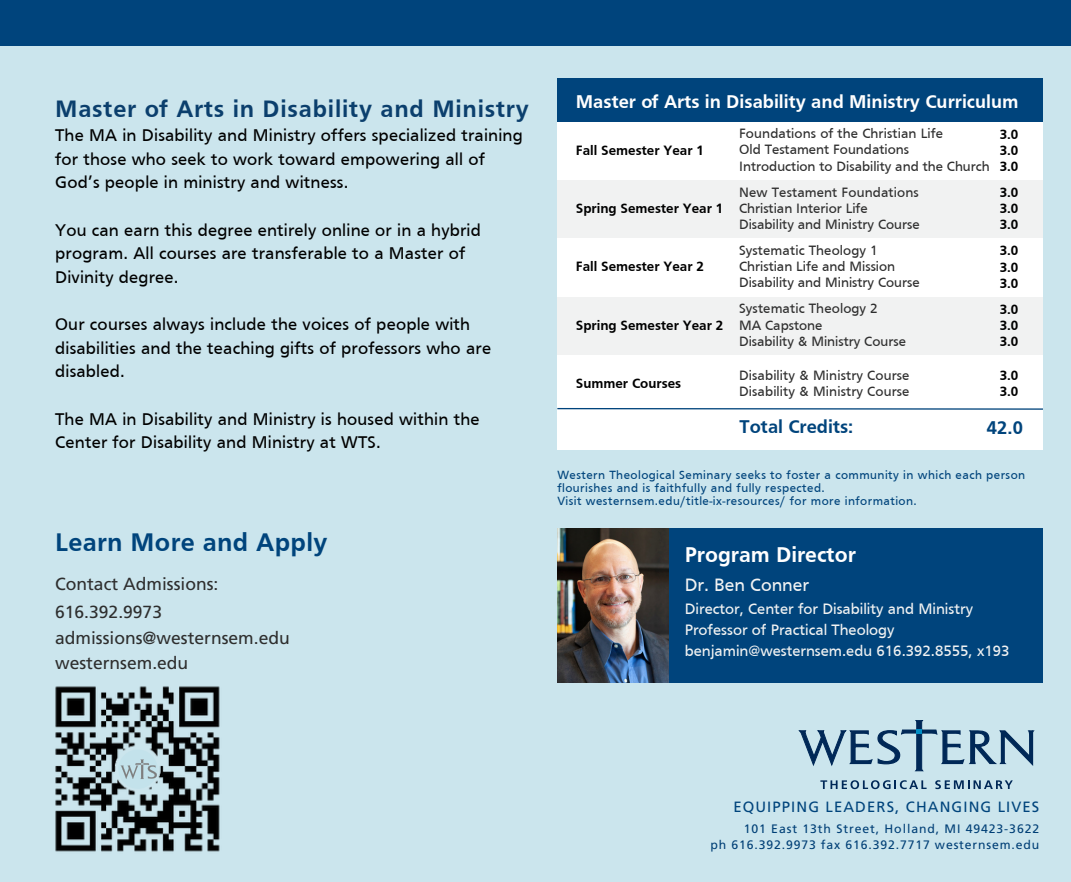
<style>
.page{position:relative;width:1071px;height:882px;background:#cbe5ed}
.page>*{position:absolute;margin:0;border:0;box-sizing:border-box;transform-origin:0 0}
.t1{font:700 26.25px "Frutiger";letter-spacing:.01em;color:#00447c}
.t2{font:700 24.5px "Frutiger";letter-spacing:.03em;color:#0b3f6d}
.t3{font:700 22.05px "Frutiger";color:#fff}
.t4{font:700 19.07px "Frutiger";color:#fff}
.t5{font:700 19.07px "Frutiger";color:#00447c}
.t6{font:18.55px "Frutiger";color:#f1f2f2}
.t7{font:17.5px/23.6px "Frutiger";letter-spacing:.015em;color:#000}
.t8{font:17.5px/27.7px "Frutiger LT Std";color:#2e2e2e}
.t9{font:15.58px/20.8px "Frutiger";color:#f1f2f2}
.t10{font:14.88px "Frutiger LT Std";letter-spacing:.075em;color:#00447c}
.t11{font:14px "Frutiger";color:#2e2e2e}
.t12{font:700 14px "Frutiger";color:#000}
.t13{font:12.25px/13.3px "Frutiger";letter-spacing:.04em;color:#00447c}
.t14{font:12.25px "Frutiger LT Std";letter-spacing:.07em;color:#003f76}
</style>
<div class="page">
<div style="left:0;top:0;width:1071px;height:46px;background:#00447c"></div>
<div style="left:557px;top:529px;width:486px;height:154px;background:#00447c"></div>
<img style="left:557px;top:529px;width:111px;height:153px">
<div style="left:557px;top:78px;width:486px;height:44px;background:#00447c"></div>
<div style="left:557px;top:122px;width:486px;height:63px;background:#fff"></div>
<div style="left:557px;top:180px;width:486px;height:63px;background:#f1f2f2"></div>
<div style="left:557px;top:238px;width:486px;height:67px;background:#fff"></div>
<div style="left:557px;top:297px;width:486px;height:65px;background:#f1f2f2"></div>
<div style="left:557px;top:355px;width:486px;height:95px;background:#fff"></div>
<hr style="left:557px;top:408px;width:486px;height:2px;background:#00447c">
<svg style="left:798px;top:720px;width:237px;height:52px"></svg>
<svg style="left:820px;top:780px;width:107px;height:9px"></svg>
<svg style="left:935px;top:780px;width:78px;height:9px"></svg>
<img style="left:55px;top:686px;width:165px;height:166px">
<div style="left:118px;top:750px;width:40px;height:39px;background:#c3e2eb;border-radius:50%"></div>
<img style="left:121px;top:759px;width:35px;height:21px">
<p class="t2" style="left:55px;top:99px;width:475px">Master of Arts in Disability and Ministry</p>
<p class="t7" style="left:55px;top:125px;width:469px">The MA in Disability and Ministry offers specialized training for those who seek to work toward empowering all of<br>God’s people in ministry and witness.</p>
<p class="t7" style="left:55px;top:219px;width:427px">You can earn this degree entirely online or in a hybrid program. All courses are transferable to a Master of</p>
<p class="t7" style="left:55px;top:267px;width:125px">Divinity degree.</p>
<p class="t7" style="left:55px;top:314px;width:417px">Our courses always include the voices of people with</p>
<p class="t7" style="left:55px;top:338px;width:438px">disabilities and the teaching gifts of professors who are disabled.</p>
<p class="t7" style="left:55px;top:408px;width:426px">The MA in Disability and Ministry is housed within the</p>
<p class="t7" style="left:55px;top:432px;width:327px">Center for Disability and Ministry at WTS.</p>
<p class="t1" style="left:55px;top:532px;width:274px">Learn More and Apply</p>
<p class="t8" style="left:55px;top:572px;width:165px">Contact Admissions:<br>616.392.9973</p>
<p class="t8" style="left:55px;top:626px;width:236px">admissions@westernsem.edu</p>
<p class="t8" style="left:55px;top:651px;width:135px">westernsem.edu</p>
<p class="t4" style="left:576px;top:94px;width:444px">Master of Arts in Disability and Ministry Curriculum</p>
<p class="t12" style="left:576px;top:145px;width:130px">Fall Semester Year 1</p>
<p class="t11" style="left:739px;top:128px;width:206px">Foundations of the Christian Life</p>
<p class="t11" style="left:739px;top:144px;width:171px">Old Testament Foundations</p>
<p class="t11" style="left:739px;top:160px;width:252px">Introduction to Disability and the Church</p>
<p class="t12" style="left:1000px;top:129px;width:20px">3.0</p>
<p class="t12" style="left:1000px;top:145px;width:20px">3.0</p>
<p class="t12" style="left:1000px;top:161px;width:20px">3.0</p>
<p class="t12" style="left:1000px;top:187px;width:20px">3.0</p>
<p class="t12" style="left:1000px;top:203px;width:20px">3.0</p>
<p class="t12" style="left:1000px;top:219px;width:20px">3.0</p>
<p class="t12" style="left:1000px;top:245px;width:20px">3.0</p>
<p class="t12" style="left:1000px;top:261px;width:20px">3.0</p>
<p class="t12" style="left:1000px;top:278px;width:20px">3.0</p>
<p class="t12" style="left:1000px;top:303px;width:20px">3.0</p>
<p class="t12" style="left:1000px;top:320px;width:20px">3.0</p>
<p class="t12" style="left:1000px;top:336px;width:20px">3.0</p>
<p class="t12" style="left:1000px;top:370px;width:20px">3.0</p>
<p class="t12" style="left:1000px;top:386px;width:20px">3.0</p>
<p class="t11" style="left:739px;top:186px;width:181px">New Testament Foundations</p>
<p class="t11" style="left:739px;top:203px;width:130px">Christian Interior Life</p>
<p class="t11" style="left:739px;top:219px;width:182px">Disability and Ministry Course</p>
<p class="t12" style="left:576px;top:203px;width:149px">Spring Semester Year 1</p>
<p class="t11" style="left:739px;top:245px;width:140px">Systematic Theology 1</p>
<p class="t11" style="left:739px;top:261px;width:158px">Christian Life and Mission</p>
<p class="t11" style="left:739px;top:277px;width:182px">Disability and Ministry Course</p>
<p class="t12" style="left:576px;top:261px;width:130px">Fall Semester Year 2</p>
<p class="t11" style="left:739px;top:303px;width:140px">Systematic Theology 2</p>
<p class="t11" style="left:739px;top:319px;width:85px">MA Capstone</p>
<p class="t11" style="left:739px;top:336px;width:168px">Disability &amp; Ministry Course</p>
<p class="t12" style="left:576px;top:320px;width:149px">Spring Semester Year 2</p>
<p class="t11" style="left:739px;top:369px;width:172px">Disability &amp; Ministry Course</p>
<p class="t11" style="left:739px;top:386px;width:172px">Disability &amp; Ministry Course</p>
<p class="t5" style="left:740px;top:420px;width:115px">Total Credits:</p>
<p class="t5" style="left:987px;top:421px;width:38px">42.0</p>
<p class="t12" style="left:576px;top:378px;width:107px">Summer Courses</p>
<p class="t13" style="left:557px;top:469px;width:469px">Western Theological Seminary seeks to foster a community in which each person flourishes and is faithfully and fully respected.</p>
<p class="t13" style="left:557px;top:496px;width:361px">Visit westernsem.edu/title-ix-resources/ for more information.</p>
<p class="t3" style="left:685px;top:546px;width:173px">Program Director</p>
<p class="t9" style="left:685px;top:600px;width:326px">Director, Center for Disability and Ministry<br>Professor of Practical Theology benjamin@westernsem.edu 616.392.8555, x193</p>
<p class="t6" style="left:685px;top:577px;width:126px">Dr. Ben Conner</p>
<p class="t10" style="left:733px;top:801px;width:307px">EQUIPPING LEADERS, CHANGING LIVES</p>
<p class="t14" style="left:744px;top:824px;width:297px">101 East 13th Street, Holland, MI 49423-3622</p>
<p class="t14" style="left:711px;top:839px;width:330px">ph 616.392.9973 fax 616.392.7717 westernsem.edu</p>
</div>
